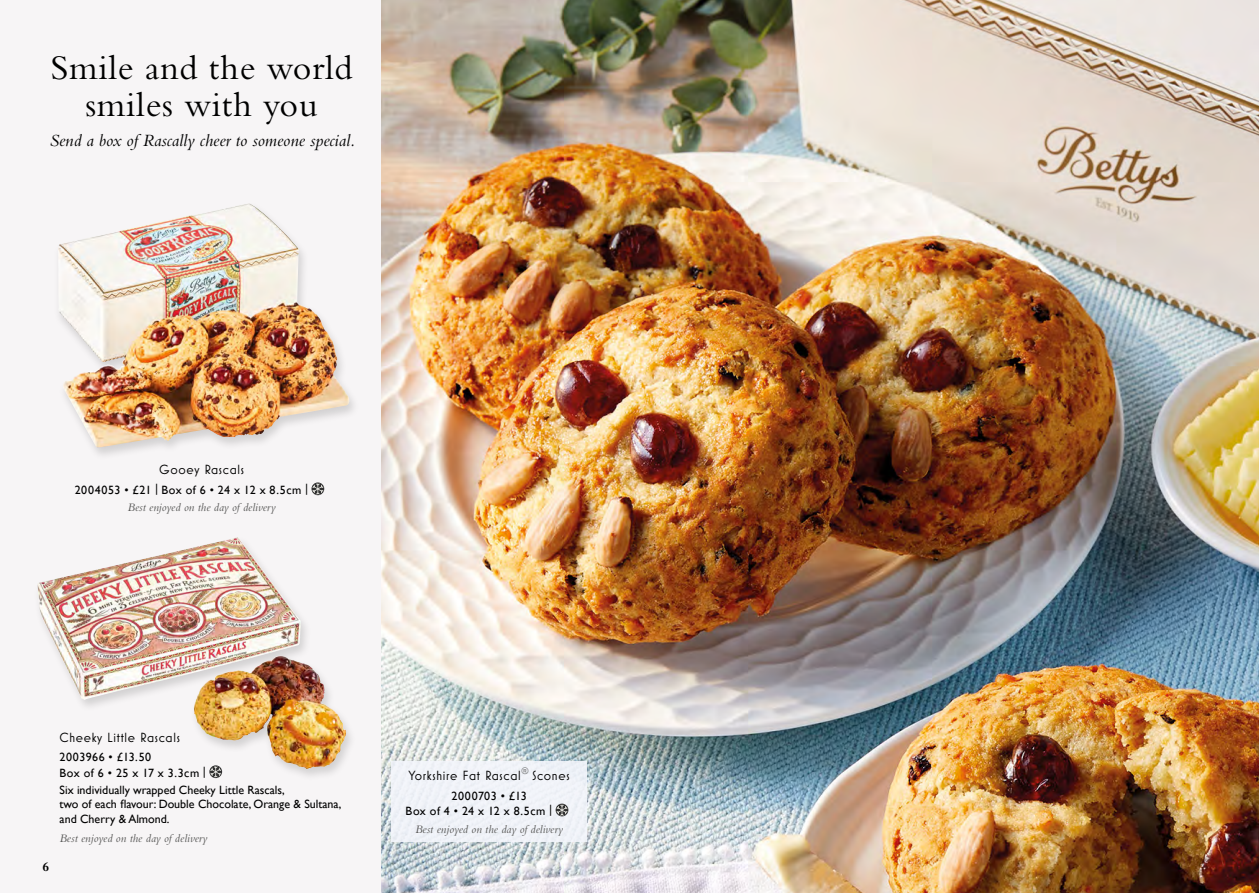
<style>
.page{position:relative;width:1259px;height:893px;background:#fff}
.page>*{position:absolute;margin:0;border:0;box-sizing:border-box;transform-origin:0 0}
.t1{font:36px/37.5px "Bembo NT";letter-spacing:.02em;color:#000;text-align:center}
.t2{font:italic 18px "Bembo NT";color:#000}
.t3{font:13.5px "Mostra Nuova";letter-spacing:.05em;color:#000}
.t4{font:700 13.5px "Bembo";color:#000}
.t5{font:12px/14.4px "Gill Sans";color:#000}
.t6{font:italic 12px "Bembo NT";color:#575756}
.t7{font:12px/15.1px "Gill Sans";letter-spacing:.04em;color:#000}
.t8{font:12px "Gill Sans";letter-spacing:.045em;color:#000}
</style>
<div class="page">
<div style="left:0;top:0;width:629px;height:893px;background:#f7f5f6"></div>
<img style="left:382px;top:0;width:877px;height:893px">
<div style="left:391px;top:761px;width:196px;height:81px;background:#f4f6fc"></div>
<svg style="left:556px;top:804px;width:11px;height:12px"></svg>
<div style="left:53px;top:201px;width:307px;height:260px;background:#000;opacity:.15"></div>
<img style="left:58px;top:203px;width:190px;height:244px">
<svg style="left:311px;top:482px;width:13px;height:13px"></svg>
<svg style="left:312px;top:483px;width:11px;height:11px"></svg>
<div style="left:33px;top:535px;width:324px;height:247px;background:#000;opacity:.15"></div>
<img style="left:38px;top:537px;width:263px;height:163px">
<svg style="left:209px;top:765px;width:13px;height:13px"></svg>
<svg style="left:210px;top:766px;width:11px;height:11px"></svg>
<h1 class="t1" style="left:51px;top:48px;width:303px">Smile and the world smiles with you</h1>
<h2 class="t2" style="left:50px;top:129px;width:307px">Send a box of Rascally cheer to someone special.</h2>
<p class="t3" style="left:159px;top:462px;width:86px">Gooey Rascals</p>
<p class="t8" style="left:75px;top:483px;width:235px">2004053 • £21 | Box of 6 • 24 x 12 x 8.5cm |</p>
<p class="t6" style="left:128px;top:501px;width:149px">Best enjoyed on the day of delivery</p>
<p class="t4" style="left:43px;top:859px;width:8px">6</p>
<p class="t3" style="left:60px;top:730px;width:122px">Cheeky Little Rascals</p>
<p class="t7" style="left:60px;top:750px;width:148px">2003966 • £13.50<br>Box of 6 • 25 x 17 x 3.3cm |</p>
<p class="t5" style="left:60px;top:782px;width:283px">Six individually wrapped Cheeky Little Rascals,<br>two of each flavour: Double Chocolate, Orange &amp; Sultana, and Cherry &amp; Almond.</p>
<p class="t6" style="left:60px;top:831px;width:149px">Best enjoyed on the day of delivery</p>
<p class="t3" style="left:408px;top:768px;width:163px">Yorkshire Fat Rascal<sup>®</sup> Scones</p>
<p class="t7" style="left:405px;top:788px;width:148px;text-indent:46px">2000703 • £13<br>Box of 4 • 24 x 12 x 8.5cm |</p>
<p class="t6" style="left:415px;top:822px;width:149px">Best enjoyed on the day of delivery</p>
</div>
